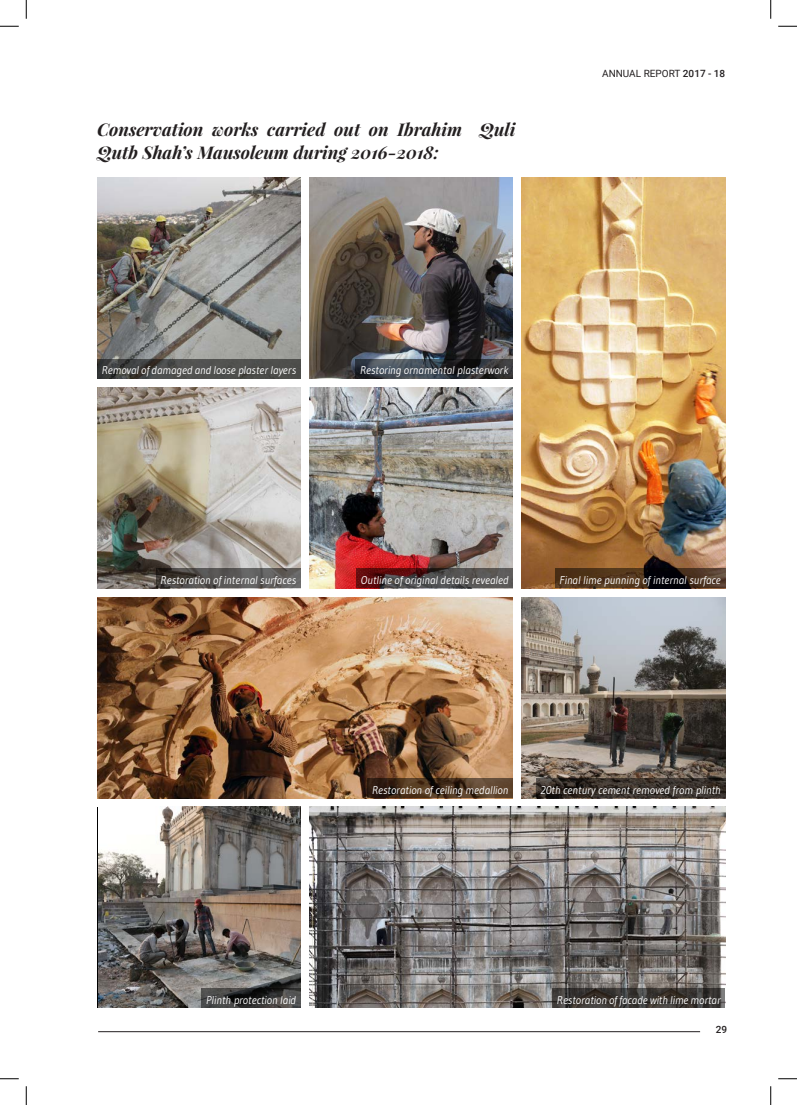
<style>
.page{position:relative;width:797px;height:1105px;background:#fff}
.page>*{position:absolute;margin:0;border:0;box-sizing:border-box;transform-origin:0 0}
.t1{font:italic 700 17.5px/22.5px "Playfair Display";color:#231f20}
.t2{font:italic 11.25px "Gudea";color:#fff}
.t3{font:10px "Roboto";color:#231f20}
.t4{font:500 10px "Roboto";color:#231f20}
.s1{font-weight:500}
</style>
<div class="page">
<hr style="left:98px;top:1031px;width:602px;height:1px;background:#231f20">
<img style="left:97px;top:178px;width:203px;height:181px">
<img style="left:309px;top:178px;width:204px;height:201px">
<img style="left:522px;top:178px;width:203px;height:410px">
<img style="left:97px;top:597px;width:416px;height:201px">
<img style="left:522px;top:597px;width:203px;height:201px">
<img style="left:309px;top:807px;width:416px;height:201px">
<img style="left:309px;top:387px;width:204px;height:201px">
<img style="left:97px;top:387px;width:203px;height:201px">
<img style="left:98px;top:807px;width:202px;height:201px">
<svg style="left:97px;top:359px;width:203px;height:20px;background:#484947"></svg>
<svg style="left:156px;top:568px;width:144px;height:20px;background:#555250"></svg>
<svg style="left:201px;top:988px;width:99px;height:20px;background:#383838"></svg>
<svg style="left:552px;top:988px;width:173px;height:20px;background:#3b3734"></svg>
<svg style="left:367px;top:778px;width:146px;height:20px;background:#48311f"></svg>
<svg style="left:536px;top:778px;width:189px;height:20px;background:#352d28"></svg>
<svg style="left:355px;top:359px;width:158px;height:20px;background:#353a41"></svg>
<svg style="left:356px;top:568px;width:157px;height:20px;background:#533d3d"></svg>
<svg style="left:555px;top:568px;width:170px;height:20px;background:#3e2919"></svg>
<svg style="left:0;top:25px;width:19px;height:2px"></svg>
<svg style="left:778px;top:25px;width:19px;height:2px"></svg>
<svg style="left:0;top:1078px;width:19px;height:1px"></svg>
<svg style="left:778px;top:1078px;width:19px;height:1px"></svg>
<svg style="left:25px;top:0;width:2px;height:19px"></svg>
<svg style="left:25px;top:1086px;width:2px;height:19px"></svg>
<svg style="left:770px;top:0;width:1px;height:19px"></svg>
<svg style="left:770px;top:1086px;width:1px;height:19px"></svg>
<p class="t1" style="left:97px;top:118px;width:420px">Conservation works carried out on Ibrahim Quli<br>Qutb Shah’s Mausoleum during 2016-2018:</p>
<p class="t2" style="left:102px;top:363px;width:196px">Removal of damaged and loose plaster layers</p>
<p class="t2" style="left:360px;top:363px;width:150px">Restoring ornamental plasterwork</p>
<p class="t3" style="left:602px;top:66px;width:125px">ANNUAL REPORT <span class="s1">2017 - 18</span></p>
<p class="t2" style="left:161px;top:573px;width:137px">Restoration of internal surfaces</p>
<p class="t2" style="left:361px;top:573px;width:149px">Outline of original details revealed</p>
<p class="t2" style="left:559px;top:573px;width:163px">Final lime punning of internal surface</p>
<p class="t2" style="left:372px;top:783px;width:138px">Restoration of ceiling medallion</p>
<p class="t2" style="left:540px;top:783px;width:182px">20th century cement removed from plinth</p>
<p class="t2" style="left:206px;top:992px;width:92px">Plinth protection laid</p>
<p class="t2" style="left:557px;top:992px;width:165px">Restoration of facade with lime mortar</p>
<p class="t4" style="left:715px;top:1022px;width:13px">29</p>
</div>
